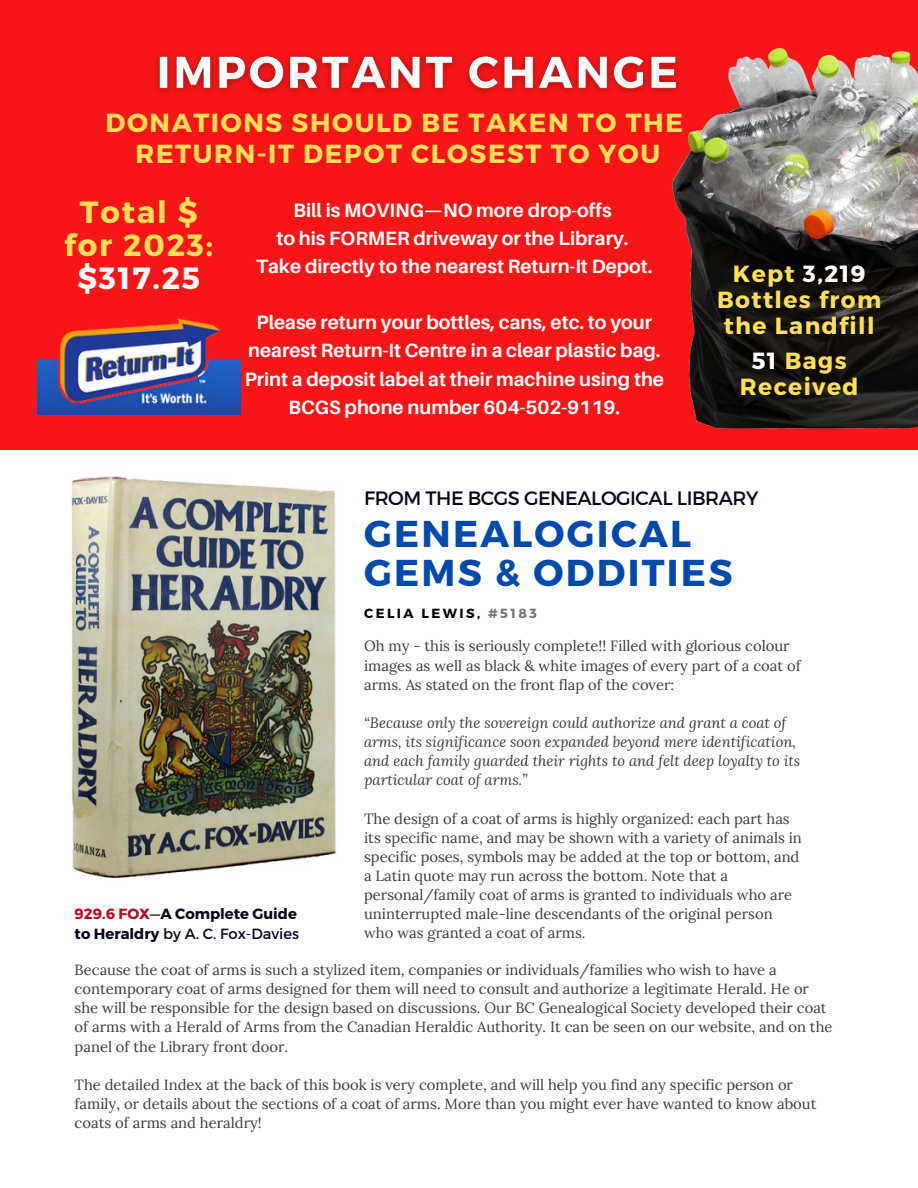
<style>
.page{position:relative;width:918px;height:1188px;background:#fff}
.page>*{position:absolute;margin:0;border:0;box-sizing:border-box;transform-origin:0 0}
.t1{font:700 37.35px/38.2px "Montserrat";letter-spacing:.06em;color:#004aad}
.t2{font:700 30.6px/32.7px "Montserrat";letter-spacing:.06em;color:#ffde59;text-align:center}
.t3{font:700 30.6px "Montserrat";color:#fff}
.t4{font:700 26.1px/31.5px "Montserrat";letter-spacing:.06em;color:#ffde59;text-align:center}
.t5{font:700 23.4px/25.8px "Montserrat";letter-spacing:.06em;color:#ffde59;text-align:center}
.t6{font:700 19.35px/28.2px "Aileron";color:#fff;text-align:center}
.t7{font:19.35px "Montserrat";letter-spacing:-.025em;color:#0b021b}
.t8{font:14.85px/19.2px "Lora";color:#3a3a3c}
.t9{font:italic 14.85px/19.2px "Lora";color:#3a3a3c}
.t10{font:700 14.85px/20.2px "Montserrat";color:#0b021b}
.t11{font:700 13.2px "Montserrat";letter-spacing:.185em;color:#000}
.s1{color:#fff}
.s2{color:#737373}
.s3{color:#b40d1e}
.s4{font-weight:400}
</style>
<div class="page">
<div style="left:0;top:0;width:918px;height:450px;background:#f61617"></div>
<img style="left:71px;top:476px;width:266px;height:402px">
<img style="left:672px;top:47px;width:246px;height:382px">
<img style="left:37px;top:318px;width:204px;height:96px">
<img style="left:156px;top:47px;width:536px;height:63px">
<h3 class="t4" style="left:105px;top:105px;width:579px">DONATIONS SHOULD BE TAKEN TO THE<br>RETURN-IT DEPOT CLOSEST TO YOU</h3>
<h2 class="t2" style="left:64px;top:195px;width:151px">Total $ for 2023:</h2>
<h2 class="t3" style="left:77px;top:258px;width:124px">$317.25</h2>
<h3 class="t5" style="left:717px;top:259px;width:166px">Kept <span class="s1">3,219<br></span>Bottles from the Landfill</h3>
<h3 class="t5" style="left:740px;top:347px;width:120px"><span class="s1">51</span> Bags<br>Received</h3>
<h3 class="t6" style="left:256px;top:196px;width:398px">Bill is MOVING—NO more drop-offs<br>to his FORMER driveway or the Library.<br>Take directly to the nearest Return-It Depot.</h3>
<h3 class="t6" style="left:245px;top:308px;width:421px">Please return your bottles, cans, etc. to your nearest Return-It Centre in a clear plastic bag.<br>Print a deposit label at their machine using the BCGS phone number 604-502-9119.</h3>
<h3 class="t7" style="left:364px;top:486px;width:396px">FROM THE BCGS GENEALOGICAL LIBRARY</h3>
<h1 class="t1" style="left:364px;top:513px;width:370px">GENEALOGICAL<br>GEMS &amp; ODDITIES</h1>
<p class="t11" style="left:364px;top:605px;width:174px">CELIA LEWIS, <span class="s2">#5183</span></p>
<p class="t8" style="left:364px;top:636px;width:438px">Oh my - this is seriously complete!! Filled with glorious colour images as well as black &amp; white images of every part of a coat of arms. As stated on the front flap of the cover:</p>
<p class="t9" style="left:364px;top:713px;width:438px">“Because only the sovereign could authorize and grant a coat of arms, its significance soon expanded beyond mere identification, and each family guarded their rights to and felt deep loyalty to its particular coat of arms.”</p>
<p class="t8" style="left:364px;top:809px;width:439px">The design of a coat of arms is highly organized: each part has its specific name, and may be shown with a variety of animals in specific poses, symbols may be added at the top or bottom, and a Latin quote may run across the bottom. Note that a personal/family coat of arms is granted to individuals who are uninterrupted male-line descendants of the original person who was granted a coat of arms.</p>
<p class="t8" style="left:75px;top:960px;width:759px">Because the coat of arms is such a stylized item, companies or individuals/families who wish to have a contemporary coat of arms designed for them will need to consult and authorize a legitimate Herald. He or she will be responsible for the design based on discussions. Our BC Genealogical Society developed their coat of arms with a Herald of Arms from the Canadian Heraldic Authority. It can be seen on our website, and on the panel of the Library front door.</p>
<p class="t8" style="left:75px;top:1075px;width:743px">The detailed Index at the back of this book is very complete, and will help you find any specific person or family, or details about the sections of a coat of arms. More than you might ever have wanted to know about coats of arms and heraldry!</p>
<p class="t10" style="left:75px;top:903px;width:226px"><span class="s3">929.6 FOX</span><span class="s4">—</span>A Complete Guide to Heraldry <span class="s4">by A. C. Fox-Davies</span></p>
</div>
